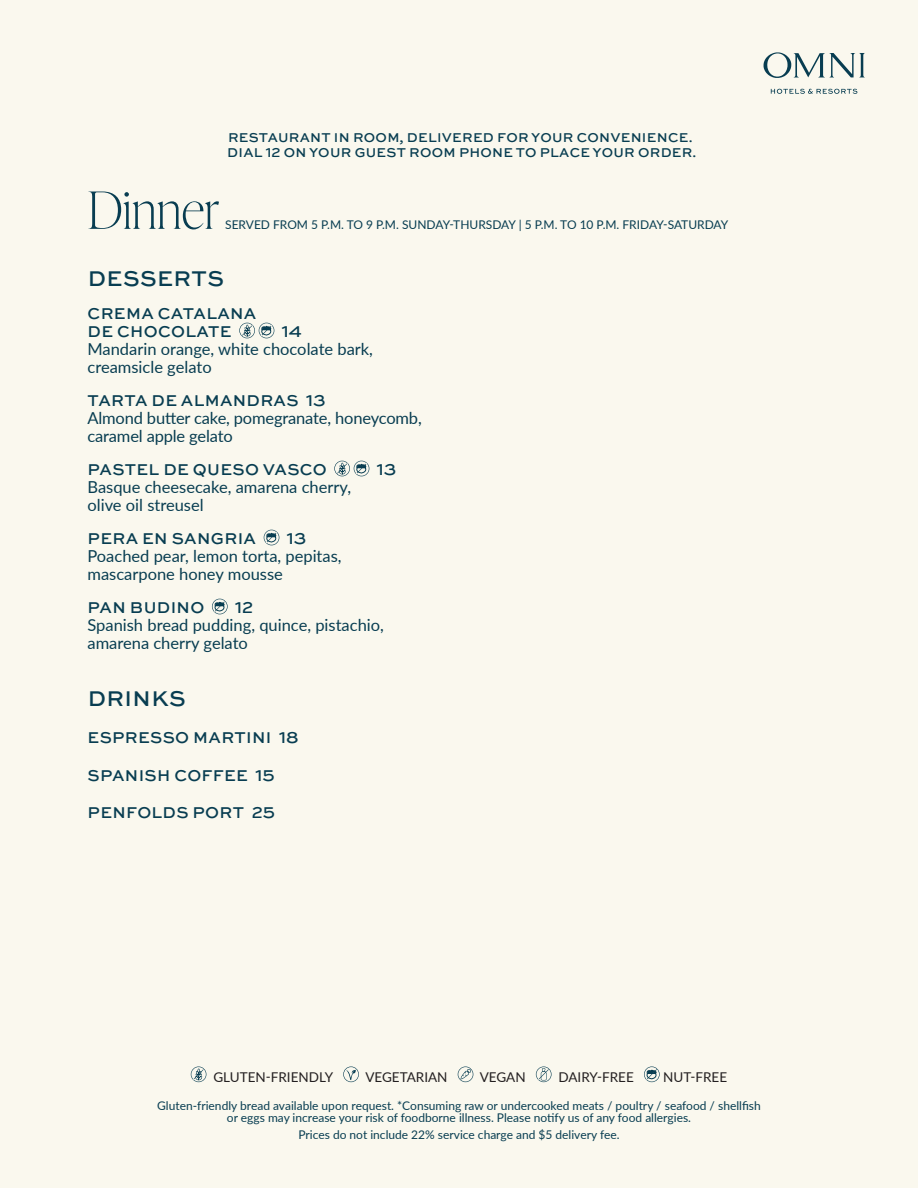
<style>
.page{position:relative;width:918px;height:1188px;background:#faf8ee}
.page>*{position:absolute;margin:0;border:0;box-sizing:border-box;transform-origin:0 0}
.t1{font:100 51.3px "Ivy Presto Display";color:#083d51}
.t2{font:500 22.5px "Sweet Sans Pro";letter-spacing:.02em;color:#083d51}
.t3{font:16.5px/18px "Lato";color:#083d51}
.t4{font:500 16.5px/18px "Sweet Sans Pro";letter-spacing:.02em;color:#083d51}
.t5{font:500 13.5px/15px "Sweet Sans Pro";letter-spacing:.02em;color:#083d51}
.t6{font:13.5px "Lato";color:#231f20}
.t7{font:12px/12px "Lato";color:#083d51;text-align:center}
</style>
<div class="page">
<svg style="left:764px;top:52px;width:101px;height:26px"></svg>
<svg style="left:771px;top:89px;width:86px;height:5px"></svg>
<svg style="left:191px;top:1067px;width:15px;height:15px"></svg>
<svg style="left:343px;top:1067px;width:16px;height:15px"></svg>
<svg style="left:458px;top:1067px;width:15px;height:15px"></svg>
<svg style="left:536px;top:1067px;width:16px;height:15px"></svg>
<svg style="left:644px;top:1067px;width:16px;height:15px"></svg>
<svg style="left:239px;top:323px;width:35px;height:15px"></svg>
<svg style="left:334px;top:461px;width:35px;height:15px"></svg>
<svg style="left:264px;top:530px;width:15px;height:15px"></svg>
<svg style="left:212px;top:599px;width:16px;height:15px"></svg>
<p class="t5" style="left:227px;top:130px;width:471px">RESTAURANT IN ROOM, DELIVERED FOR YOUR CONVENIENCE.<br>DIAL 12 ON YOUR GUEST ROOM PHONE TO PLACE YOUR ORDER.</p>
<h1 class="t1" style="left:87px;top:174px;width:133px">Dinner</h1>
<p class="t7" style="left:225px;top:218px;width:505px">SERVED FROM 5 P.M. TO 9 P.M. SUNDAY-THURSDAY | 5 P.M. TO 10 P.M. FRIDAY-SATURDAY</p>
<h2 class="t2" style="left:88px;top:262px;width:138px">DESSERTS</h2>
<h3 class="t4" style="left:88px;top:304px;width:170px">CREMA CATALANA<br>DE CHOCOLATE</h3>
<h3 class="t4" style="left:282px;top:322px;width:22px">14</h3>
<h3 class="t3" style="left:87px;top:339px;width:287px">Mandarin orange, white chocolate bark, creamsicle gelato</h3>
<h3 class="t4" style="left:88px;top:391px;width:240px">TARTA DE ALMANDRAS 13</h3>
<h3 class="t3" style="left:87px;top:408px;width:336px">Almond butter cake, pomegranate, honeycomb, caramel apple gelato</h3>
<h3 class="t4" style="left:88px;top:460px;width:241px">PASTEL DE QUESO VASCO</h3>
<h3 class="t4" style="left:377px;top:460px;width:21px">13</h3>
<h3 class="t3" style="left:87px;top:477px;width:265px">Basque cheesecake, amarena cherry, olive oil streusel</h3>
<h3 class="t4" style="left:88px;top:529px;width:170px">PERA EN SANGRIA</h3>
<h3 class="t4" style="left:287px;top:529px;width:21px">13</h3>
<h3 class="t3" style="left:87px;top:546px;width:256px">Poached pear, lemon torta, pepitas, mascarpone honey mousse</h3>
<h3 class="t4" style="left:88px;top:598px;width:118px">PAN BUDINO</h3>
<h3 class="t4" style="left:235px;top:598px;width:20px">12</h3>
<h3 class="t3" style="left:87px;top:615px;width:298px">Spanish bread pudding, quince, pistachio, amarena cherry gelato</h3>
<h2 class="t2" style="left:88px;top:682px;width:99px">DRINKS</h2>
<h3 class="t4" style="left:88px;top:728px;width:212px">ESPRESSO MARTINI 18</h3>
<h3 class="t4" style="left:88px;top:766px;width:189px">SPANISH COFFEE 15</h3>
<h3 class="t4" style="left:88px;top:803px;width:189px">PENFOLDS PORT 25</h3>
<p class="t6" style="left:213px;top:1068px;width:121px">GLUTEN-FRIENDLY</p>
<p class="t6" style="left:365px;top:1068px;width:84px">VEGETARIAN</p>
<p class="t6" style="left:480px;top:1068px;width:47px">VEGAN</p>
<p class="t6" style="left:558px;top:1068px;width:77px">DAIRY-FREE</p>
<p class="t6" style="left:663px;top:1068px;width:66px">NUT-FREE</p>
<p class="t7" style="left:157px;top:1099px;width:605px">Gluten-friendly bread available upon request. *Consuming raw or undercooked meats / poultry / seafood / shellfish or eggs may increase your risk of foodborne illness. Please notify us of any food allergies.</p>
<p class="t7" style="left:298px;top:1128px;width:323px">Prices do not include 22% service charge and $5 delivery fee.</p>
</div>
